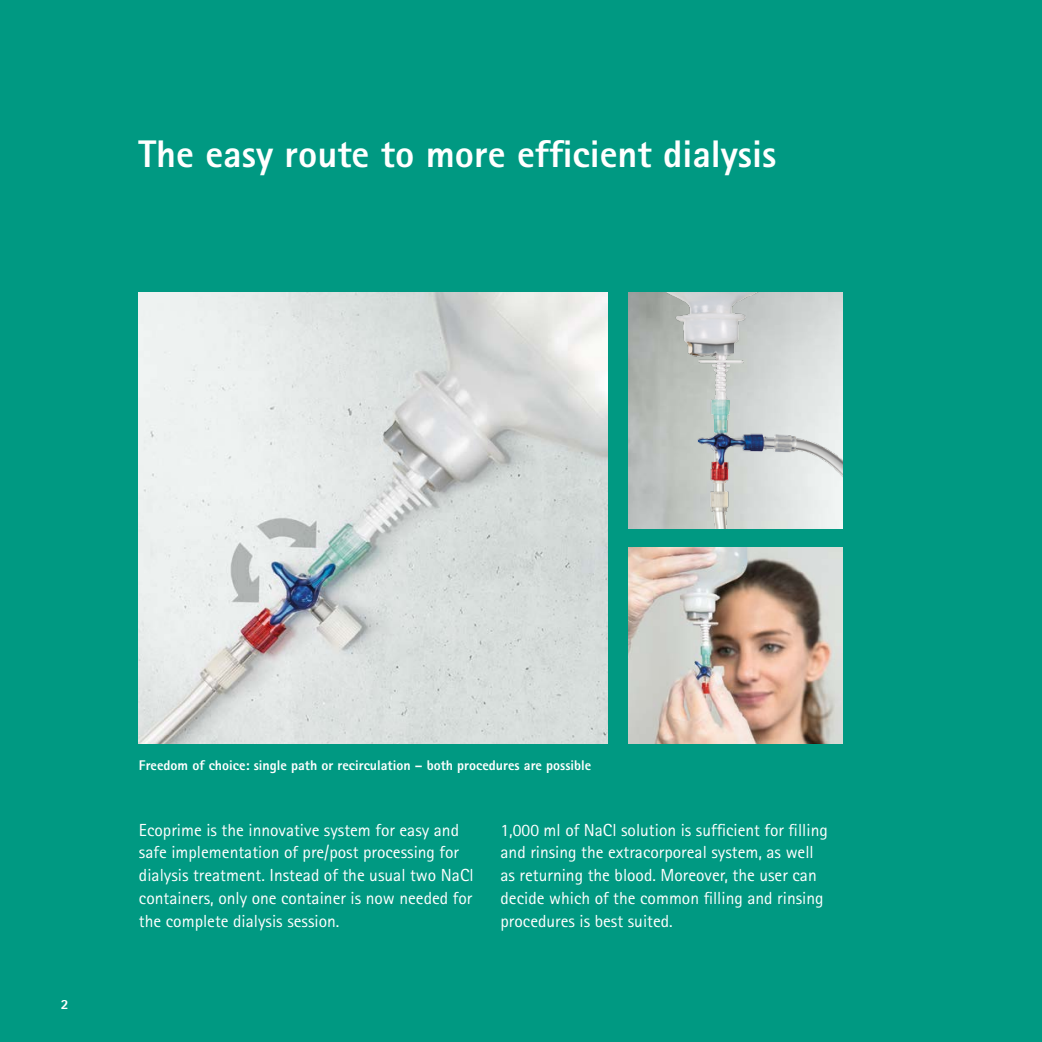
<style>
.page{position:relative;width:1042px;height:1042px;background:#009982}
.page>*{position:absolute;margin:0;border:0;box-sizing:border-box;transform-origin:0 0}
.t1{font:800 38.5px "AT Rotis Sans Serif";color:#fff}
.t2{font:17.5px/22.8px "AT Rotis Sans Serif";color:#fff}
.t3{font:800 14px "AT Rotis Sans Serif";color:#fff}
</style>
<div class="page">
<img style="left:139px;top:293px;width:468px;height:450px">
<img style="left:628px;top:547px;width:214px;height:196px">
<img style="left:628px;top:293px;width:214px;height:235px">
<hr style="left:1041px;top:706px;width:1px;height:212px;background:#fff">
<h1 class="t1" style="left:138px;top:129px;width:639px">The easy route to more efficient dialysis</h1>
<p class="t3" style="left:61px;top:995px;width:9px">2</p>
<p class="t3" style="left:139px;top:756px;width:454px">Freedom of choice: single path or recirculation – both procedures are possible</p>
<p class="t2" style="left:139px;top:818px;width:336px">Ecoprime is the innovative system for easy and safe implementation of pre/post processing for dialysis treatment. Instead of the usual two NaCl containers, only one container is now needed for the complete dialysis session.</p>
<p class="t2" style="left:500px;top:818px;width:329px">1,000 ml of NaCl solution is sufficient for filling and rinsing the extracorporeal system, as well as returning the blood. Moreover, the user can decide which of the common filling and rinsing procedures is best suited.</p>
</div>
